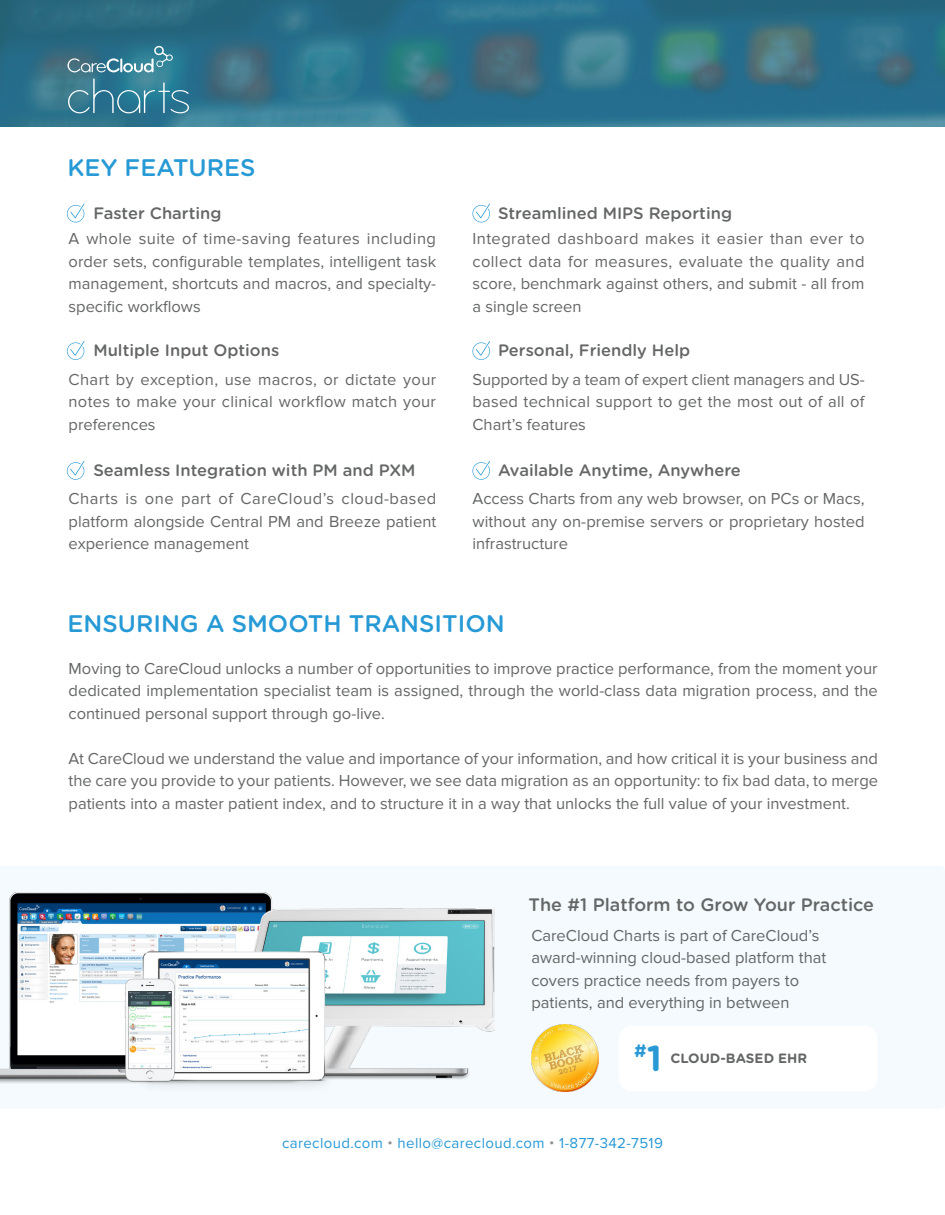
<style>
.page{position:relative;width:945px;height:1215px;background:#fff}
.page>*{position:absolute;margin:0;border:0;box-sizing:border-box;transform-origin:0 0}
.t1{font:500 24px "Gotham Rounded";color:#279ad6}
.t2{font:500 18px "Gotham Rounded";color:#656666}
.t3{font:700 18px "Gotham Rounded";color:#2999d5}
.t4{font:16.5px/22.5px "Proxima Nova";color:#656666;text-align:justify}
.t5{font:500 16.5px "Gotham Rounded";color:#656666}
.t6{font:15px "Proxima Nova";letter-spacing:.025em;color:#2999d5}
.t7{font:700 13.5px "Gotham Rounded";color:#656666}
.s1{font-size:36px}
.s2{font-weight:300;color:#8e8f8f}
</style>
<div class="page">
<img style="left:0;top:0;width:945px;height:127px">
<div style="left:0;top:866px;width:945px;height:243px;background:#f4fafd"></div>
<img style="left:0;top:893px;width:494px;height:201px">
<svg style="left:67px;top:461px;width:17px;height:19px"></svg>
<svg style="left:472px;top:461px;width:18px;height:19px"></svg>
<svg style="left:67px;top:341px;width:17px;height:19px"></svg>
<svg style="left:472px;top:341px;width:18px;height:19px"></svg>
<svg style="left:67px;top:204px;width:17px;height:18px"></svg>
<svg style="left:472px;top:204px;width:18px;height:18px"></svg>
<img style="left:532px;top:1025px;width:66px;height:66px">
<div style="left:619px;top:1025px;width:258px;height:66px;background:#fff;border-radius:14px"></div>
<svg style="left:67px;top:45px;width:106px;height:27px;background:#4e889c"></svg>
<svg style="left:68px;top:78px;width:121px;height:35px;background:#42869d"></svg>
<p class="t1" style="left:68px;top:150px;width:190px">KEY FEATURES</p>
<p class="t5" style="left:93px;top:202px;width:130px">Faster Charting</p>
<p class="t5" style="left:498px;top:202px;width:236px">Streamlined MIPS Reporting</p>
<p class="t4" style="left:69px;top:228px;width:369px">A whole suite of time-saving features including order sets, configurable templates, intelligent task management, shortcuts and macros, and specialty&shy;specific workflows</p>
<p class="t4" style="left:472px;top:228px;width:394px">Integrated dashboard makes it easier than ever to collect data for measures, evaluate the quality and score, benchmark against others, and submit - all from a single screen</p>
<p class="t5" style="left:93px;top:339px;width:187px">Multiple Input Options</p>
<p class="t5" style="left:498px;top:339px;width:194px">Personal, Friendly Help</p>
<p class="t4" style="left:69px;top:368px;width:369px">Chart by exception, use macros, or dictate your notes to make your clinical workflow match your preferences</p>
<p class="t4" style="left:472px;top:368px;width:394px">Supported by a team of expert client managers and US&shy;based technical support to get the most out of all of Chart’s features</p>
<p class="t5" style="left:93px;top:458px;width:324px">Seamless Integration with PM and PXM</p>
<p class="t5" style="left:498px;top:458px;width:244px">Available Anytime, Anywhere</p>
<p class="t4" style="left:69px;top:488px;width:369px">Charts is one part of CareCloud’s cloud-based platform alongside Central PM and Breeze patient experience management</p>
<p class="t4" style="left:472px;top:488px;width:394px">Access Charts from any web browser, on PCs or Macs, without any on-premise servers or proprietary hosted infrastructure</p>
<p class="t1" style="left:68px;top:606px;width:439px">ENSURING A SMOOTH TRANSITION</p>
<p class="t4" style="left:69px;top:657px;width:811px">Moving to CareCloud unlocks a number of opportunities to improve practice performance, from the moment your dedicated implementation specialist team is assigned, through the world-class data migration process, and the continued personal support through go-live.</p>
<p class="t4" style="left:69px;top:747px;width:811px">At CareCloud we understand the value and importance of your information, and how critical it is your business and the care you provide to your patients. However, we see data migration as an opportunity: to fix bad data, to merge patients into a master patient index, and to structure it in a way that unlocks the full value of your investment.</p>
<p class="t2" style="left:529px;top:892px;width:347px">The #1 Platform to Grow Your Practice</p>
<p class="t4" style="left:531px;top:924px;width:297px;text-align:left">CareCloud Charts is part of CareCloud’s award-winning cloud-based platform that covers practice needs from payers to patients, and everything in between</p>
<p class="t3" style="left:634px;top:1038px;width:29px">#<span class="s1">1</span></p>
<p class="t7" style="left:670px;top:1049px;width:138px">CLOUD-BASED EHR</p>
<p class="t6" style="left:282px;top:1134px;width:382px">carecloud.com <span class="s2">•</span> hello@carecloud.com <span class="s2">•</span> 1-877-342-7519</p>
</div>
